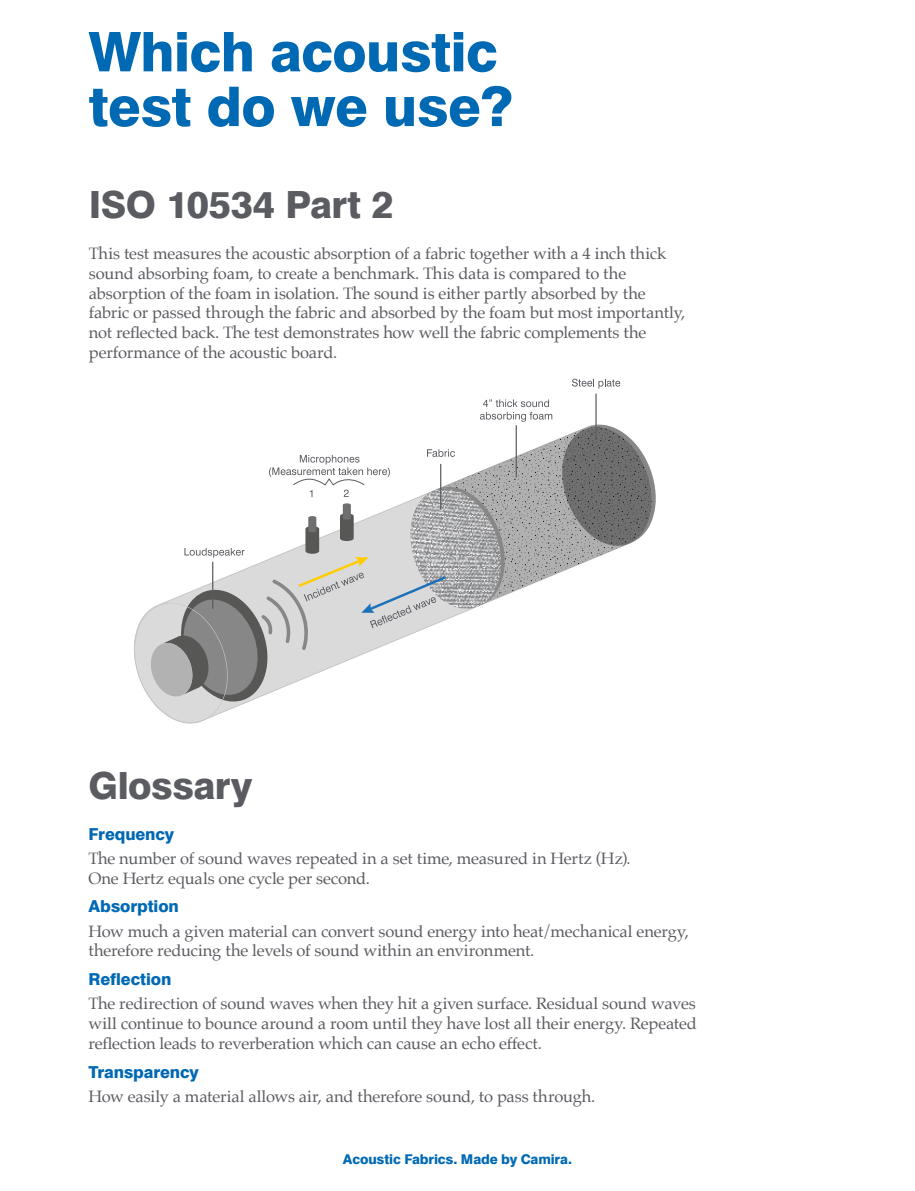
<style>
.page{position:relative;width:915px;height:1191px;background:#fff}
.page>*{position:absolute;margin:0;border:0;box-sizing:border-box;transform-origin:0 0}
.t1{font:800 54.75px/54.8px "Swiss 721 BT";letter-spacing:-.01em;color:#0069b4}
.t2{font:800 37.5px "Swiss 721 BT";letter-spacing:-.015em;color:#5a5c61}
.t3{font:16.5px/19.8px "Palatino";letter-spacing:-.015em;color:#5a5c61}
.t4{font:800 16.5px "Swiss 721 BT";letter-spacing:-.005em;color:#0069b4}
.t5{font:800 13.5px "Swiss 721 BT";letter-spacing:-.01em;color:#0069b4}
</style>
<div class="page">
<hr style="left:595px;top:393px;width:1px;height:46px;background:#5a5c61">
<svg style="left:572px;top:379px;width:48px;height:9px"></svg>
<svg style="left:134px;top:399px;width:522px;height:324px"></svg>
<h1 class="t1" style="left:89px;top:24px;width:425px">Which acoustic test do we use?</h1>
<h2 class="t2" style="left:89px;top:182px;width:306px">ISO 10534 Part 2</h2>
<p class="t3" style="left:89px;top:243px;width:597px">This test measures the acoustic absorption of a fabric together with a 4 inch thick sound absorbing foam, to create a benchmark. This data is compared to the absorption of the foam in isolation. The sound is either partly absorbed by the fabric or passed through the fabric and absorbed by the foam but most importantly, not reflected back. The test demonstrates how well the fabric complements the performance of the acoustic board.</p>
<h2 class="t2" style="left:88px;top:762px;width:165px">Glossary</h2>
<p class="t4" style="left:88px;top:824px;width:87px">Frequency</p>
<p class="t3" style="left:88px;top:848px;width:543px">The number of sound waves repeated in a set time, measured in Hertz (Hz).<br>One Hertz equals one cycle per second.</p>
<p class="t4" style="left:88px;top:896px;width:92px">Absorption</p>
<p class="t3" style="left:88px;top:921px;width:601px">How much a given material can convert sound energy into heat/mechanical energy, therefore reducing the levels of sound within an environment.</p>
<p class="t4" style="left:88px;top:969px;width:84px">Reflection</p>
<p class="t3" style="left:88px;top:993px;width:609px;text-align:justify">The redirection of sound waves when they hit a given surface. Residual sound waves will continue to bounce around a room until they have lost all their energy. Repeated reflection leads to reverberation which can cause an echo effect.</p>
<p class="t4" style="left:88px;top:1061px;width:112px">Transparency</p>
<p class="t3" style="left:88px;top:1086px;width:508px">How easily a material allows air, and therefore sound, to pass through.</p>
<p class="t5" style="left:343px;top:1151px;width:230px">Acoustic Fabrics. Made by Camira.</p>
</div>
